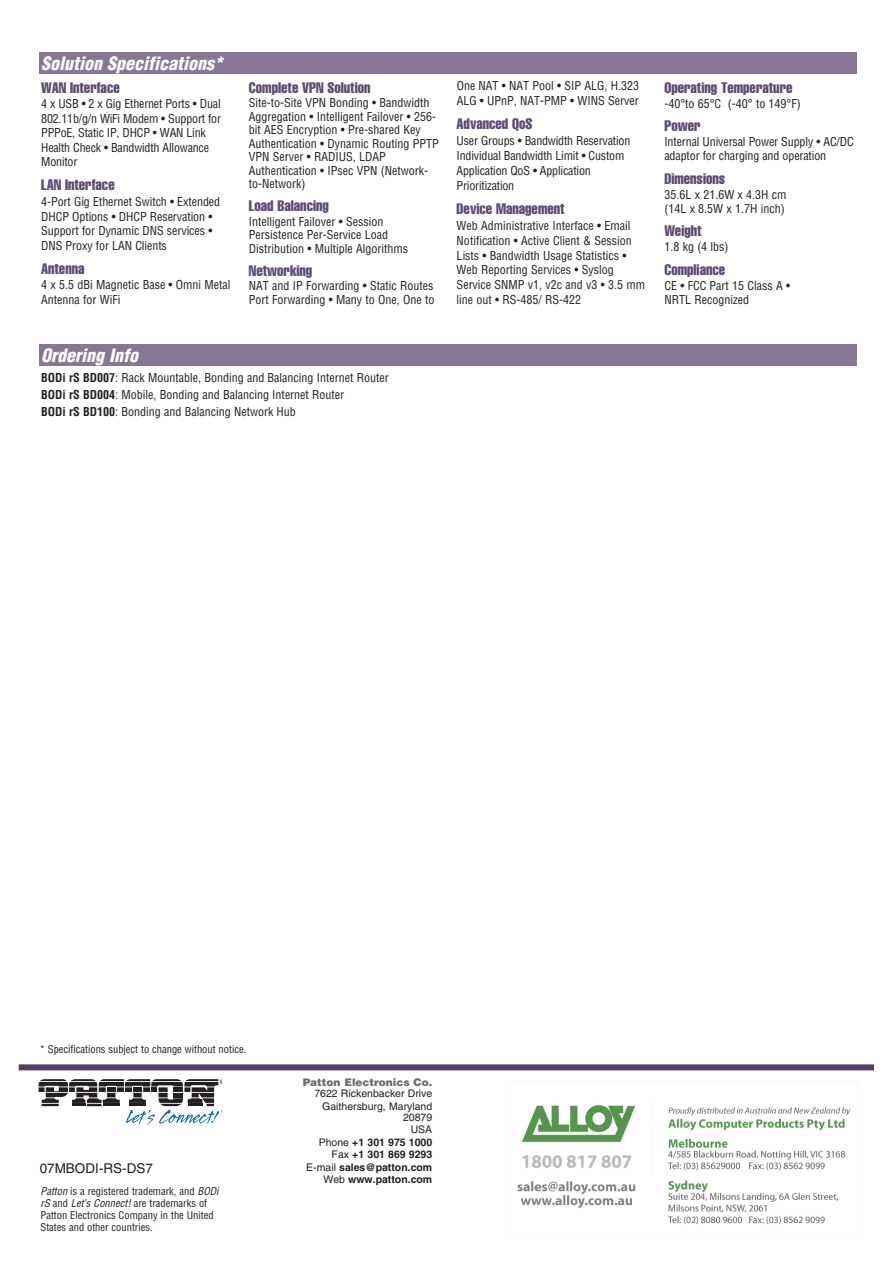
<style>
.page{position:relative;width:893px;height:1263px;background:#fff}
.page>*{position:absolute;margin:0;border:0;box-sizing:border-box;transform-origin:0 0}
.t1{font:italic 900 condensed 18px "Helvetica LT Std";color:#fff}
.t2{font:15px "Helvetica LT Std Comp";color:#5f4c73}
.t3{font:13.5px "Helvetica LT Std";color:#231f20}
.t4{font:condensed 12px/13.5px "Helvetica LT Std";color:#231f20}
.t5{font:condensed 10.5px/12px "Helvetica LT Std";color:#231f20}
.t6{font:700 10.5px/12.5px "Helvetica LT Std";color:#231f20;text-align:right}
.t7{font:10.5px/12.5px "Helvetica LT Std";color:#231f20;text-align:right}
.t8{font:900 10.5px "Helvetica LT Std";color:#6c6d70}
.s1{font-weight:700}
.s2{font-style:italic}
.s3{font-weight:400}
</style>
<div class="page">
<svg style="left:39px;top:1079px;width:183px;height:46px"></svg>
<div style="left:19px;top:1064px;width:855px;height:6px;background:#533e69"></div>
<div style="left:40px;top:53px;width:817px;height:21px;background:#877794"></div>
<div style="left:40px;top:345px;width:817px;height:21px;background:#877794"></div>
<img style="left:517px;top:1104px;width:334px;height:121px">
<h1 class="t1" style="left:41px;top:56px;width:183px">Solution Specifications*</h1>
<p class="t2" style="left:41px;top:82px;width:80px">WAN Interface</p>
<p class="t4" style="left:41px;top:98px;width:181px;line-height:14.5px">4 x USB • 2 x Gig Ethernet Ports • Dual<br>802.11b/g/n WiFi Modem • Support for<br>PPPoE, Static IP, DHCP • WAN Link<br>Health Check • Bandwidth Allowance<br>Monitor</p>
<p class="t2" style="left:41px;top:180px;width:75px">LAN Interface</p>
<p class="t4" style="left:41px;top:195px;width:180px;line-height:14.5px">4-Port Gig Ethernet Switch • Extended<br>DHCP Options • DHCP Reservation •<br>Support for Dynamic DNS services •<br>DNS Proxy for LAN Clients</p>
<p class="t2" style="left:41px;top:263px;width:45px">Antenna</p>
<p class="t4" style="left:41px;top:279px;width:191px;line-height:14.5px">4 x 5.5 dBi Magnetic Base • Omni Metal<br>Antenna for WiFi</p>
<p class="t2" style="left:249px;top:82px;width:123px">Complete VPN Solution</p>
<p class="t4" style="left:249px;top:97px;width:191px">Site-to-Site VPN Bonding • Bandwidth<br>Aggregation • Intelligent Failover • 256- bit AES Encryption • Pre-shared Key<br>Authentication • Dynamic Routing PPTP<br>VPN Server • RADIUS, LDAP<br>Authentication • IPsec VPN (Network&shy;to-Network)</p>
<p class="t2" style="left:249px;top:201px;width:81px">Load Balancing</p>
<p class="t4" style="left:249px;top:216px;width:161px">Intelligent Failover • Session<br>Persistence Per-Service Load<br>Distribution • Multiple Algorithms</p>
<p class="t2" style="left:249px;top:265px;width:65px">Networking</p>
<p class="t4" style="left:249px;top:280px;width:187px">NAT and IP Forwarding • Static Routes<br>Port Forwarding • Many to One, One to</p>
<h1 class="t1" style="left:41px;top:348px;width:98px">Ordering Info</h1>
<p class="t4" style="left:41px;top:370px;width:349px;line-height:17px"><span class="s1">BODi rS BD007</span>: Rack Mountable, Bonding and Balancing Internet Router<br><span class="s1">BODi rS BD004</span>: Mobile, Bonding and Balancing Internet Router<br><span class="s1">BODi rS BD100</span>: Bonding and Balancing Network Hub</p>
<p class="t4" style="left:457px;top:80px;width:184px;line-height:14.9px">One NAT • NAT Pool • SIP ALG, H.323<br>ALG • UPnP, NAT-PMP • WINS Server</p>
<p class="t2" style="left:457px;top:119px;width:77px">Advanced QoS</p>
<p class="t4" style="left:457px;top:135px;width:175px;line-height:14.9px">User Groups • Bandwidth Reservation<br>Individual Bandwidth Limit • Custom<br>Application QoS • Application<br>Prioritization</p>
<p class="t2" style="left:457px;top:203px;width:110px">Device Management</p>
<p class="t4" style="left:457px;top:219px;width:190px;line-height:14.9px">Web Administrative Interface • Email Notification • Active Client &amp; Session Lists • Bandwidth Usage Statistics • Web Reporting Services • Syslog Service SNMP v1, v2c and v3 • 3.5 mm line out • RS-485/ RS-422</p>
<p class="t2" style="left:664px;top:82px;width:130px">Operating Temperature</p>
<p class="t4" style="left:664px;top:97px;width:138px">-40°to 65°C (-40° to 149°F)</p>
<p class="t2" style="left:664px;top:120px;width:38px">Power</p>
<p class="t4" style="left:664px;top:136px;width:191px;line-height:14px">Internal Universal Power Supply • AC/DC adaptor for charging and operation</p>
<p class="t2" style="left:664px;top:173px;width:62px">Dimensions</p>
<p class="t4" style="left:664px;top:188px;width:124px;line-height:14px">35.6L x 21.6W x 4.3H cm (14L x 8.5W x 1.7H inch)</p>
<p class="t2" style="left:664px;top:226px;width:39px">Weight</p>
<p class="t4" style="left:664px;top:241px;width:66px">1.8 kg (4 lbs)</p>
<p class="t2" style="left:664px;top:264px;width:62px">Compliance</p>
<p class="t4" style="left:664px;top:280px;width:127px;line-height:14px">CE • FCC Part 15 Class A •<br>NRTL Recognized</p>
<p class="t5" style="left:40px;top:1044px;width:208px">* Specifications subject to change without notice.</p>
<p class="t3" style="left:40px;top:1163px;width:115px">07MBODI-RS-DS7</p>
<p class="t5" style="left:41px;top:1187px;width:179px"><span class="s2">Patton</span> is a registered trademark, and <span class="s2">BODi rS</span> and <span class="s2">Let’s Connect!</span> are trademarks of Patton Electronics Company in the United States and other countries.</p>
<p class="t8" style="left:303px;top:1076px;width:131px">Patton Electronics Co.</p>
<p class="t7" style="left:314px;top:1088px;width:119px">7622 Rickenbacker Drive<br>Gaithersburg, Maryland</p>
<p class="t6" style="left:306px;top:1111px;width:128px"><span class="s3">20879<br>USA<br>Phone</span> +1 301 975 1000<br><span class="s3">Fax</span> +1 301 869 9293<br><span class="s3">E-mail</span> sales@patton.com<br><span class="s3">Web</span> www.patton.com</p>
</div>
